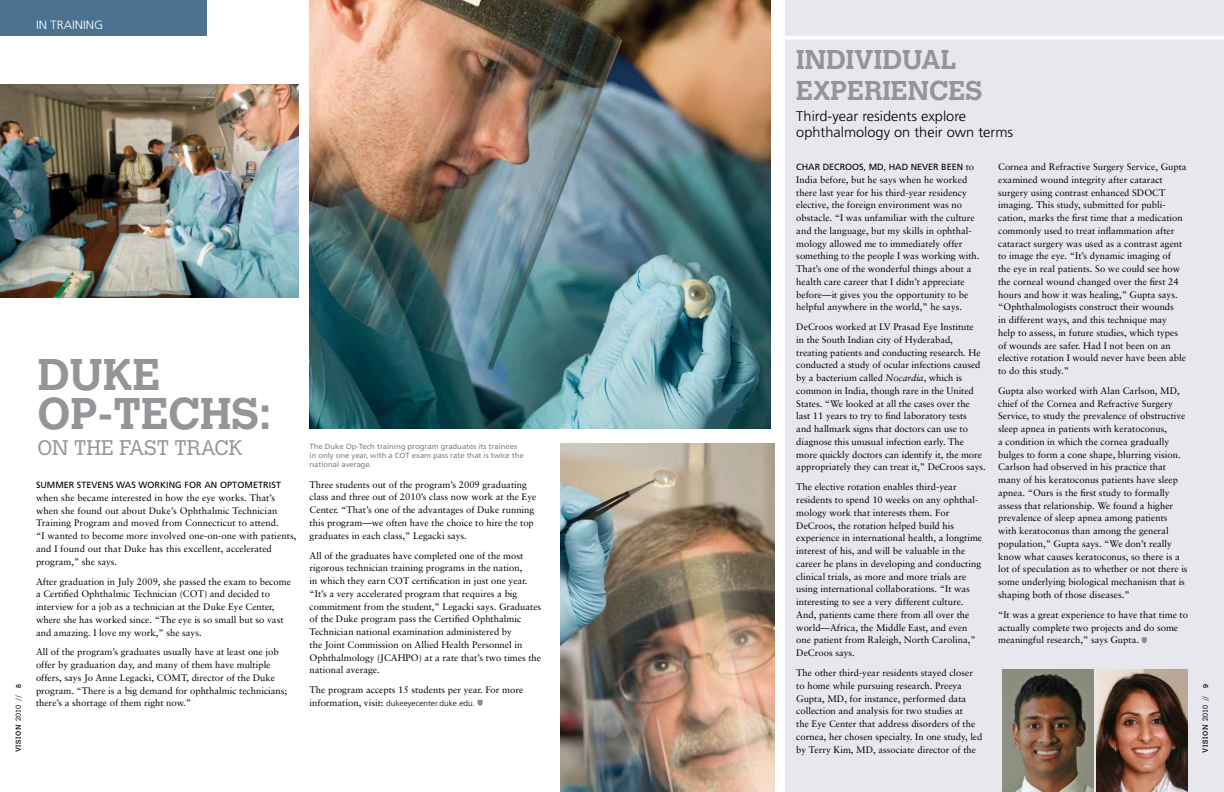
<style>
.page{position:relative;width:1224px;height:792px;background:#fff}
.page>*{position:absolute;margin:0;border:0;box-sizing:border-box;transform-origin:0 0}
.t1{font:700 44px/39px "Calvert";color:#939598}
.t2{font:700 27px/31px "Calvert";color:#939598}
.t3{font:300 21px "Calvert";color:#939598}
.t4{font:300 14px/16px "Frutiger";color:#000;scale:1.04 1}
.t5{font:300 12px "Frutiger";color:#fff;scale:1.04 1}
.t6{font:9.5px/12.7px "Sabon";color:#000}
.t7{font:9px "Frutiger";color:#000}
.t8{font:300 8px "Frutiger";color:#000;scale:1.04 1}
.t9{font:7.5px/9px "Frutiger";letter-spacing:-.01em;color:#808285;scale:1.04 1}
.t10{font:7px "Calvert";letter-spacing:.1em;color:#000}
.s1{font-style:italic}
.s2{font-family:"Sabon";font-weight:400;font-size:9.5px}
.s3{font-weight:300}
.s4{font-family:"Helvetica Neue";font-weight:500}
</style>
<div class="page">
<div style="left:786px;top:0;width:438px;height:792px;background:#e3e1e9"></div>
<div style="left:0;top:0;width:206px;height:36px;background:#4b7391"></div>
<img style="left:310px;top:0;width:460px;height:429px">
<img style="left:560px;top:443px;width:215px;height:349px">
<img style="left:0;top:85px;width:298px;height:212px">
<svg style="left:1142px;top:637px;width:5px;height:6px"></svg>
<img style="left:1002px;top:669px;width:91px;height:123px">
<img style="left:1097px;top:669px;width:91px;height:123px">
<hr style="left:782px;top:36px;width:442px;height:4px;background:#fff">
<svg style="left:478px;top:700px;width:5px;height:6px"></svg>
<p class="t5" style="left:36px;top:18px;width:64px">IN TRAINING</p>
<h2 class="t2" style="left:796px;top:44px;width:106px">INDIVIDUAL<br>EXPER</h2>
<h2 class="t2" style="left:882px;top:75px;width:84px">IENCES</h2>
<h3 class="t4" style="left:796px;top:108px;width:210px">Third-year residents explore ophthalmology on their own terms</h3>
<p class="t7" style="left:796px;top:162px;width:13px">Char</p>
<p class="t7" style="left:823px;top:162px;width:14px">Decroos</p>
<p class="t7" style="left:864px;top:162px;width:33px">, MD, had</p>
<p class="t7" style="left:911px;top:162px;width:7px">never</p>
<p class="t7" style="left:941px;top:162px;width:12px">been</p>
<p class="t6" style="left:998px;top:160px;width:190px">Cornea and Refractive Surgery Service, Gupta examined wound integrity after cataract surgery using contrast enhanced SDOCT imaging. This study, submitted for publi&shy;cation, marks the first time that a medication commonly used to treat inflammation after cataract surgery was used as a contrast agent to image the eye. “It’s dynamic imaging of<br>the eye in real patients. So we could see how the corneal wound changed over the first 24 hours and how it was healing,” Gupta says. “Ophthalmologists construct their wounds<br>in different ways, and this technique may help to assess, in future studies, which types of wounds are safer. Had I not been on an elective rotation I would never have been able to do this study.”</p>
<p class="t6" style="left:998px;top:384px;width:191px">Gupta also worked with Alan Carlson, MD, chief of the Cornea and Refractive Surgery Service, to study the prevalence of obstructive sleep apnea in patients with keratoconus,<br>a condition in which the cornea gradually bulges to form a cone shape, blurring vision.<br>Carlson had observed in his practice that many of his keratoconus patients have sleep apnea. “Ours is the first study to formally assess that relationship. We found a higher prevalence of sleep apnea among patients with keratoconus than among the general population,” Gupta says. “We don’t really know what causes keratoconus, so there is a lot of speculation as to whether or not there is some underlying biological mechanism that is shaping both of those diseases.”</p>
<p class="t6" style="left:998px;top:608px;width:191px">“It was a great experience to have that time to actually complete two projects and do some meaningful research,” says Gupta.</p>
<p class="t6" style="left:796px;top:160px;width:185px;text-indent:170px">to India before, but he says when he worked there last year for his third-year residency elective, the foreign environment was no obstacle. “I was unfamiliar with the culture and the language, but my skills in ophthal&shy;mology allowed me to immediately offer something to the people I was working with.<br>That’s one of the wonderful things about a health care career that I didn’t appreciate before—it gives you the opportunity to be helpful anywhere in the world,” he says.</p>
<p class="t6" style="left:796px;top:320px;width:191px">DeCroos worked at LV Prasad Eye Institute<br>in the South Indian city of Hyderabad, treating patients and conducting research. He conducted a study of ocular infections caused by a bacterium called <span class="s1">Nocardia</span>, which is common in India, though rare in the United States. “We looked at all the cases over the last 11 years to try to find laboratory tests<br>and hallmark signs that doctors can use to diagnose this unusual infection early. The more quickly doctors can identify it, the more appropriately they can treat it,” DeCroos says.</p>
<p class="t6" style="left:796px;top:481px;width:187px">The elective rotation enables third-year residents to spend 10 weeks on any ophthal&shy;mology work that interests them. For DeCroos, the rotation helped build his experience in international health, a longtime interest of his, and will be valuable in the career he plans in developing and conducting clinical trials, as more and more trials are using international collaborations. “It was interesting to see a very different culture.<br>And, patients came there from all over the world—Africa, the Middle East, and even one patient from Raleigh, North Carolina,” DeCroos says.</p>
<p class="t6" style="left:796px;top:666px;width:188px">The other third-year residents stayed closer to home while pursuing research. Preeya Gupta, MD, for instance, performed data collection and analysis for two studies at<br>the Eye Center that address disorders of the cornea, her chosen specialty. In one study, led by Terry Kim, MD, associate director of the</p>
<h1 class="t1" style="left:37px;top:355px;width:236px">DUKE<br>OP-TECHS:</h1>
<h3 class="t3" style="left:37px;top:436px;width:207px">ON THE FAST TRACK</h3>
<p class="t9" style="left:310px;top:442px;width:208px">The Duke Op-Tech training program graduates its trainees in only one year, with a COT exam pass rate that is twice the national average.</p>
<p class="t6" style="left:310px;top:478px;width:228px">Three students out of the program’s 2009 graduating class and three out of 2010’s class now work at the Eye Center. “That’s one of the advantages of Duke running this program—we often have the choice to hire the top graduates in each class,” Legacki says.</p>
<p class="t6" style="left:310px;top:549px;width:233px">All of the graduates have completed one of the most rigorous technician training programs in the nation,<br>in which they earn COT certification in just one year. “It’s a very accelerated program that requires a big commitment from the student,” Legacki says. Graduates of the Duke program pass the Certified Ophthalmic Technician national examination administered by<br>the Joint Commission on Allied Health Personnel in Ophthalmology (JCAHPO) at a rate that’s two times the national average.</p>
<p class="t6" style="left:310px;top:683px;width:215px">The program accepts 15 students per year. For more</p>
<p class="t8" style="left:310px;top:699px;width:161px"><span class="s2">information, visit:</span> dukeeyecenter.duke.edu.</p>
<p class="t7" style="left:36px;top:480px;width:13px">Summer</p>
<p class="t7" style="left:77px;top:480px;width:11px">Stevens</p>
<p class="t7" style="left:116px;top:480px;width:8px">was</p>
<p class="t7" style="left:138px;top:480px;width:16px">working</p>
<p class="t7" style="left:184px;top:480px;width:7px">for</p>
<p class="t7" style="left:204px;top:480px;width:23px">an optometrist</p>
<p class="t6" style="left:36px;top:491px;width:262px">when she became interested in how the eye works. That’s when she found out about Duke’s Ophthalmic Technician Training Program and moved from Connecticut to attend.<br>“I wanted to become more involved one-on-one with patients, and I found out that Duke has this excellent, accelerated program,” she says.</p>
<p class="t6" style="left:36px;top:575px;width:256px">After graduation in July 2009, she passed the exam to become a Certified Ophthalmic Technician (COT) and decided to interview for a job as a technician at the Duke Eye Center, where she has worked since. “The eye is so small but so vast and amazing. I love my work,” she says.</p>
<p class="t6" style="left:36px;top:646px;width:253px">All of the program’s graduates usually have at least one job offer by graduation day, and many of them have multiple offers, says Jo Anne Legacki, COMT, director of the Duke program. “There is a big demand for ophthalmic technicians; there’s a shortage of them right now.”</p>
<p class="t10" style="left:14px;top:752px;width:70px;rotate:-90deg">VISION <span class="s3">2010 //</span> <span class="s4">8</span></p>
<p class="t10" style="left:1201px;top:753px;width:70px;rotate:-90deg">VISION <span class="s3">2010 //</span> <span class="s4">9</span></p>
</div>
